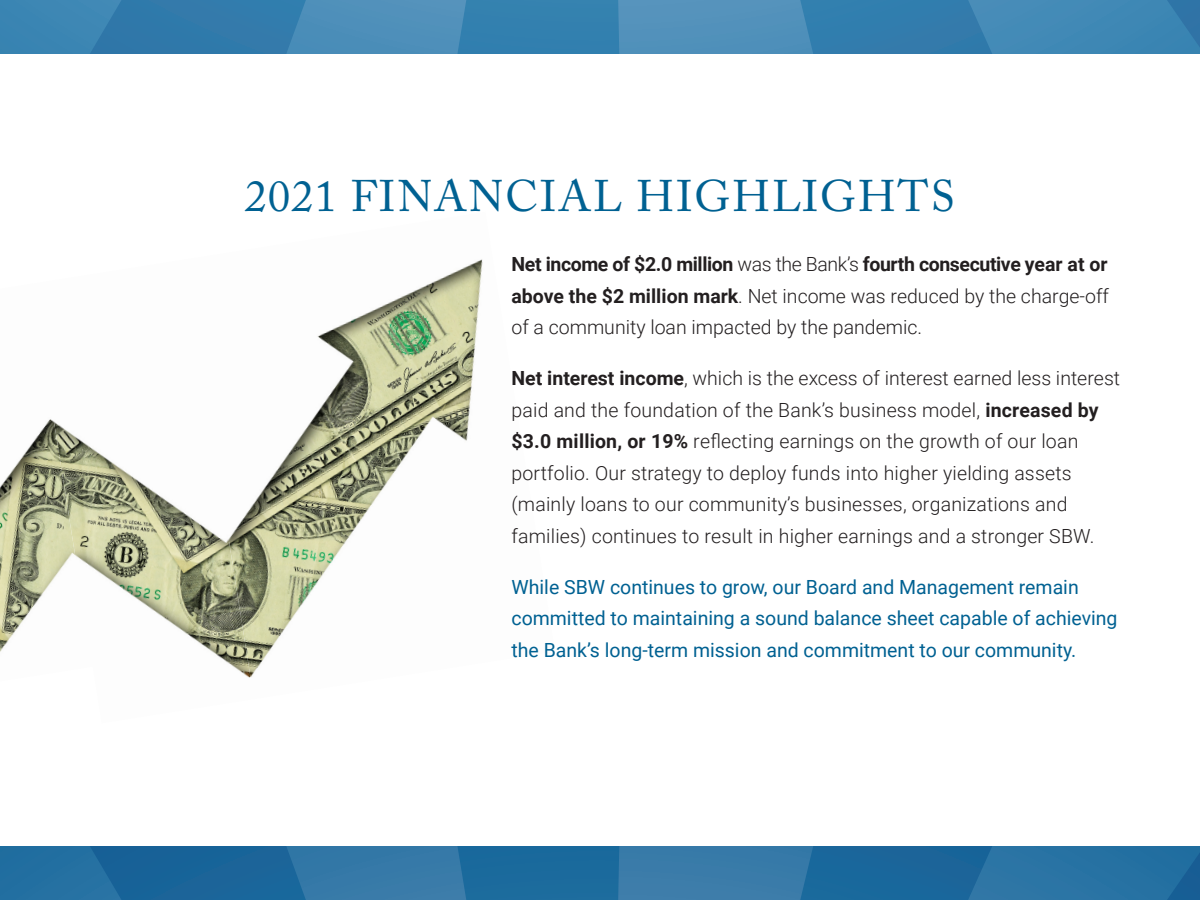
<style>
.page{position:relative;width:1200px;height:900px;background:#fff}
.page>*{position:absolute;margin:0;border:0;box-sizing:border-box;transform-origin:0 0}
.t1{font:43.95px "Adobe Caslon Pro";letter-spacing:.045em;color:#006192}
.t2{font:300 19.5px/31.5px "Roboto";letter-spacing:.01em;color:#231f20;text-align:justify}
.t3{font:19.5px/31.5px "Roboto";color:#006192}
.s1{font-weight:700}
</style>
<div class="page">
<svg style="left:0;top:0;width:1200px;height:54px;background:#3e85b2"></svg>
<svg style="left:0;top:846px;width:1200px;height:54px;background:#256fa0"></svg>
<img style="left:0;top:443px;width:32px;height:209px">
<img style="left:32px;top:419px;width:152px;height:213px">
<img style="left:184px;top:259px;width:299px;height:419px">
<p class="t1" style="left:245px;top:170px;width:711px">2021 FINANCIAL HIGHLIGHTS</p>
<p class="t2" style="left:512px;top:248px;width:599px"><span class="s1">Net income of $2.0 million</span> was the Bank’s <span class="s1">fourth consecutive year at or above the $2 million mark</span>. Net income was reduced by the charge-off of a community loan impacted by the pandemic.</p>
<p class="t2" style="left:512px;top:362px;width:610px;text-align:left"><span class="s1">Net interest income</span>, which is the excess of interest earned less interest paid and the foundation of the Bank’s business model, <span class="s1">increased by $3.0 million, or 19%</span> reflecting earnings on the growth of our loan portfolio. Our strategy to deploy funds into higher yielding assets (mainly loans to our community’s businesses, organizations and families) continues to result in higher earnings and a stronger SBW.</p>
<p class="t3" style="left:512px;top:570px;width:608px">While SBW continues to grow, our Board and Management remain committed to maintaining a sound balance sheet capable of achieving the Bank’s long-term mission and commitment to our community.</p>
</div>
